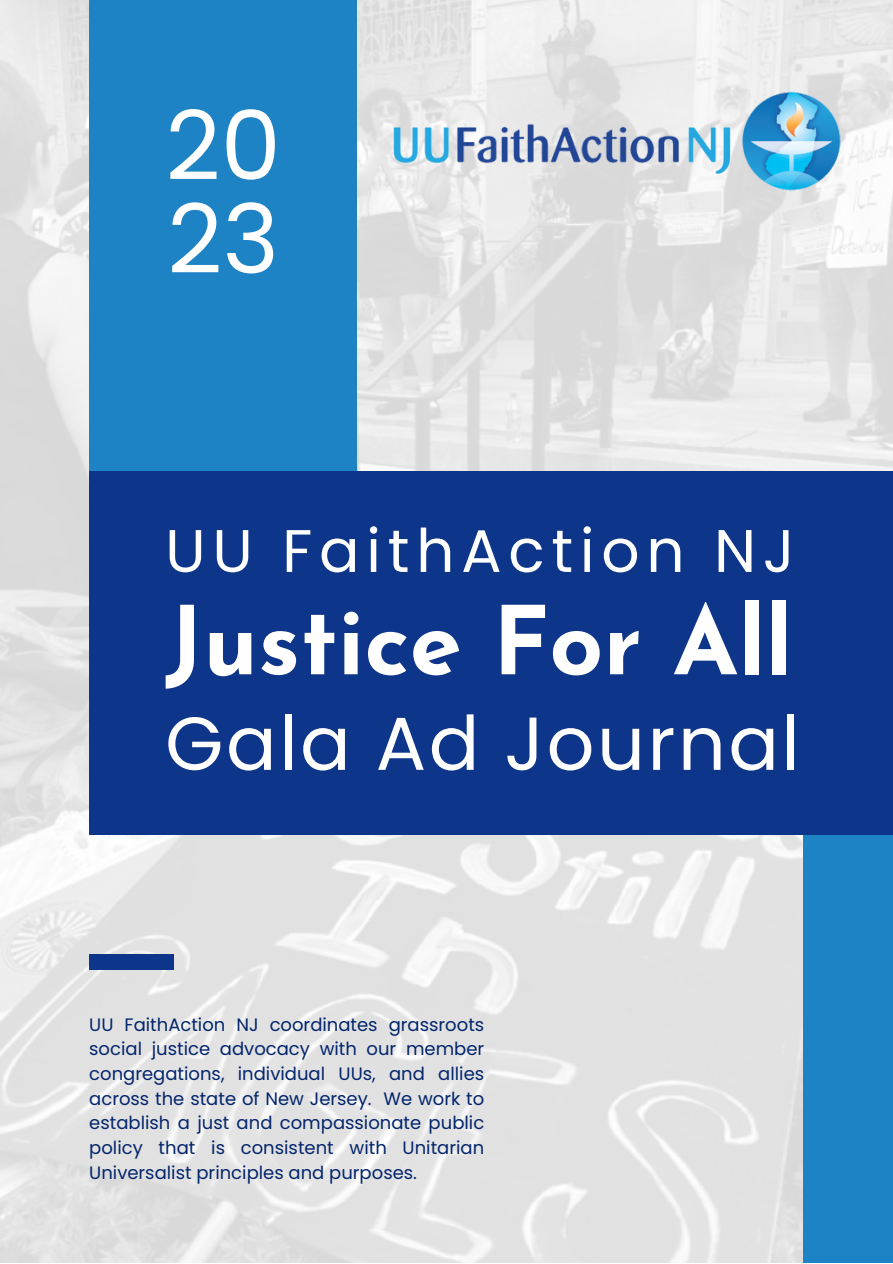
<style>
.page{position:relative;width:893px;height:1264px;background:#fff}
.page>*{position:absolute;margin:0;border:0;box-sizing:border-box;transform-origin:0 0}
.t1{font:95.85px "Poppins";color:#fff}
.t2{font:700 94.35px "Josefin Sans";color:#fff}
.t3{font:75px "Poppins";letter-spacing:.035em;color:#fff}
.t4{font:60px "Poppins";letter-spacing:.11em;color:#fff}
.t5{font:18px/24.8px "Poppins";color:#03256c;text-align:justify}
</style>
<div class="page">
<img style="left:0;top:0;width:892px;height:1262px">
<div style="left:89px;top:0;width:268px;height:502px;background:#1d83c5"></div>
<div style="left:803px;top:720px;width:89px;height:542px;background:#1d83c5"></div>
<div style="left:89px;top:471px;width:803px;height:363px;background:#0d3589"></div>
<div style="left:89px;top:953px;width:85px;height:16px;background:#0d3589"></div>
<img style="left:387px;top:89px;width:455px;height:104px">
<p class="t1" style="left:165px;top:79px;width:117px">20</p>
<p class="t1" style="left:167px;top:172px;width:113px">23</p>
<p class="t4" style="left:165px;top:509px;width:631px">UU FaithAction NJ</p>
<p class="t2" style="left:165px;top:603px;width:628px">Justice For All</p>
<p class="t3" style="left:165px;top:691px;width:636px">Gala Ad Journal</p>
<p class="t5" style="left:89px;top:1011px;width:396px">UU FaithAction NJ coordinates grassroots social justice advocacy with our member congregations, individual UUs, and allies across the state of New Jersey. We work to establish a just and compassionate public policy that is consistent with Unitarian Universalist principles and purposes.</p>
</div>
